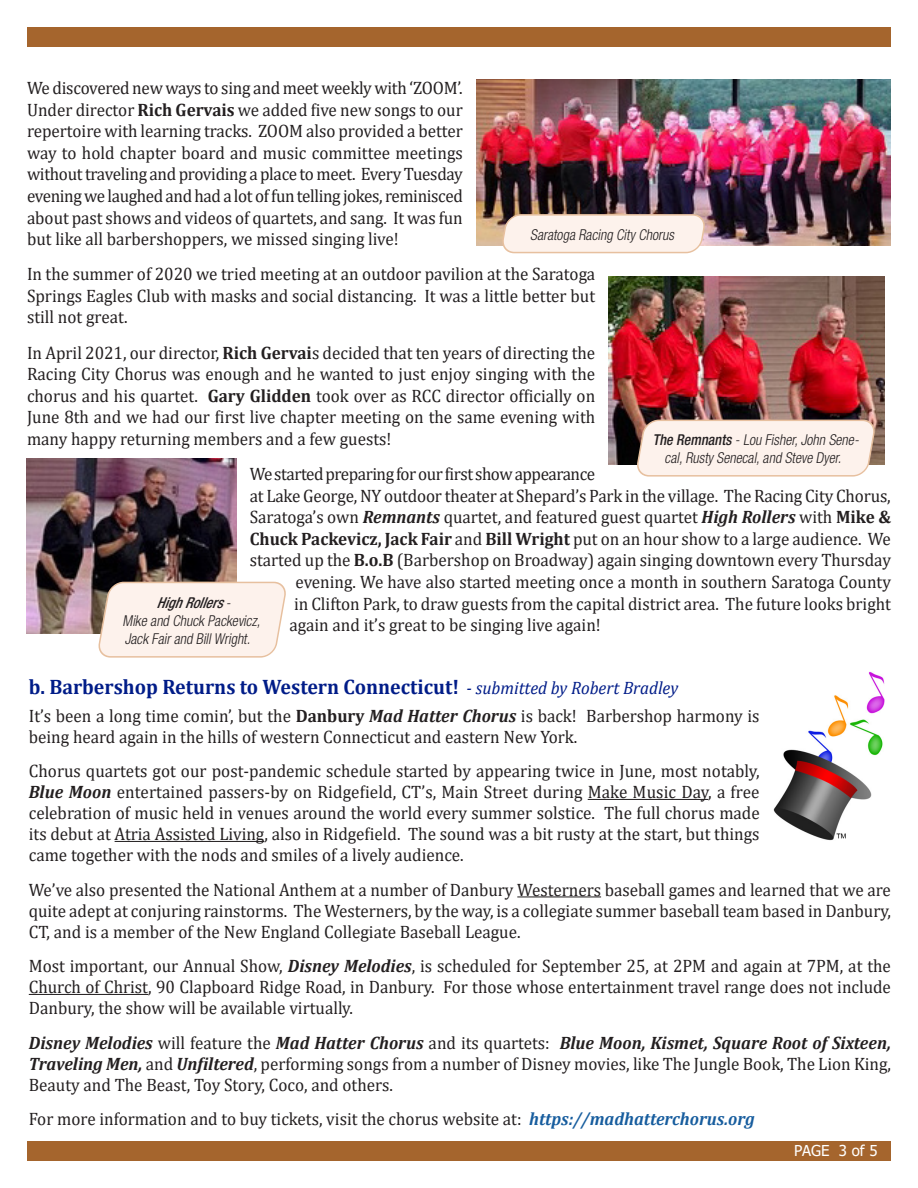
<style>
.page{position:relative;width:918px;height:1188px;background:#fff}
.page>*{position:absolute;margin:0;border:0;box-sizing:border-box;transform-origin:0 0}
.t1{font:700 21px "Cambria";color:#001c88;scale:.95 1}
.t2{font:18px/21.6px "Cambria";color:#231f20;text-align:justify;scale:.95 1}
.t3{font:18px "Cambria";letter-spacing:-.025em;color:#231f20;scale:.95 1}
.t4{font:italic 300 condensed 15px/18px "Helvetica Neue";color:#231f20;scale:.95 1}
.t5{font:italic 500 condensed 15px "Helvetica Neue";color:#231f20;scale:.95 1}
.t6{font:15px "Tahoma";color:#fff}
.s1{font-weight:700}
.s2{font-weight:700;font-style:italic}
.s3{font-weight:500}
.s4{font-weight:300}
.s5{font-weight:400;font-style:italic;font-size:18px}
.s6{font-weight:700;font-style:italic;color:#175d9e}
</style>
<div class="page">
<div style="left:27px;top:27px;width:864px;height:20px;background:#a5652d"></div>
<div style="left:27px;top:1141px;width:864px;height:20px;background:#a5652d"></div>
<hr style="left:588px;top:799px;width:120px;height:1px;background:#231f20">
<hr style="left:115px;top:841px;width:149px;height:1px;background:#231f20">
<hr style="left:517px;top:896px;width:84px;height:1px;background:#231f20">
<hr style="left:29px;top:994px;width:119px;height:1px;background:#231f20">
<img style="left:773px;top:672px;width:111px;height:169px">
<img style="left:476px;top:80px;width:415px;height:166px">
<svg style="left:499px;top:213px;width:209px;height:41px;background:#f3e5dd"></svg>
<img style="left:27px;top:459px;width:209px;height:175px">
<svg style="left:95px;top:581px;width:191px;height:77px;background:#f4e8e0"></svg>
<img style="left:609px;top:277px;width:275px;height:187px">
<svg style="left:634px;top:419px;width:244px;height:58px;background:#f3e6de"></svg>
<p class="t2" style="left:27px;top:77px;width:460px">We discovered new ways to sing and meet weekly with ‘ZOOM’.<br>Under director <span class="s1">Rich Gervais</span> we added five new songs to our repertoire with learning tracks. ZOOM also provided a better way to hold chapter board and music committee meetings without traveling and providing a place to meet. Every Tuesday evening we laughed and had a lot of fun telling jokes, reminisced about past shows and videos of quartets, and sang. It was fun but like all barbershoppers, we missed singing live!</p>
<p class="t2" style="left:27px;top:263px;width:600px">In the summer of 2020 we tried meeting at an outdoor pavilion at the Saratoga Springs Eagles Club with masks and social distancing. It was a little better but still not great.</p>
<p class="t2" style="left:27px;top:342px;width:600px">In April 2021, our director, <span class="s1">Rich Gervai</span>s decided that ten years of directing the Racing City Chorus was enough and he wanted to just enjoy singing with the chorus and his quartet. <span class="s1">Gary Glidden</span> took over as RCC director officially on June 8th and we had our first live chapter meeting on the same evening with many happy returning members and a few guests!</p>
<p class="t3" style="left:250px;top:463px;width:365px">We started preparing for our first show appearance</p>
<p class="t2" style="left:250px;top:485px;width:676px">at Lake George, NY outdoor theater at Shepard’s Park in the village. The Racing City Chorus,</p>
<p class="t2" style="left:250px;top:506px;width:676px">Saratoga’s own <span class="s2">Remnants</span> quartet, and featured guest quartet <span class="s2">High Rollers</span> with <span class="s1">Mike &amp;</span></p>
<p class="t2" style="left:250px;top:528px;width:676px"><span class="s1">Chuck Packevicz, Jack Fair</span> and <span class="s1">Bill Wright</span> put on an hour show to a large audience. We</p>
<p class="t2" style="left:250px;top:549px;width:676px">started up the <span class="s1">B.o.B</span> (Barbershop on Broadway) again singing downtown every Thursday</p>
<p class="t2" style="left:296px;top:571px;width:628px">evening. We have also started meeting once a month in southern Saratoga County</p>
<p class="t2" style="left:294px;top:593px;width:630px">in Clifton Park, to draw guests from the capital district area. The future looks bright</p>
<p class="t2" style="left:290px;top:614px;width:329px">again and it’s great to be singing live again!</p>
<p class="t4" style="left:530px;top:225px;width:156px">Saratoga Racing CityChorus</p>
<p class="t4" style="left:653px;top:431px;width:221px;text-align:center"><span class="s3">The Remnants</span> -Lou Fisher,John Sene&shy;cal,RustySenecal,and Steve Dyer.</p>
<p class="t5" style="left:156px;top:593px;width:83px">High Rollers <span class="s4">-</span></p>
<p class="t4" style="left:123px;top:611px;width:150px">Mike and Chuck Packevicz,<br>Jack Fairand BillWright.</p>
<p class="t1" style="left:29px;top:672px;width:685px">b. Barbershop Returns to Western Connecticut! <span class="s5">- submitted by Robert Bradley</span></p>
<p class="t2" style="left:29px;top:705px;width:771px;line-height:21px">It’s been a long time comin’, but the <span class="s1">Danbury</span> <span class="s2">Mad Hatter Chorus</span> is back! Barbershop harmony is being heard again in the hills of western Connecticut and eastern New York.</p>
<p class="t2" style="left:29px;top:761px;width:771px;line-height:21px">Chorus quartets got our post-pandemic schedule started by appearing twice in June, most notably, <span class="s2">Blue Moon</span> entertained passers-by on Ridgefield, CT’s, Main Street during Make Music Day, a free celebration of music held in venues around the world every summer solstice. The full chorus made its debut at Atria Assisted Living, also in Ridgefield. The sound was a bit rusty at the start, but things came together with the nods and smiles of a lively audience.</p>
<p class="t2" style="left:29px;top:879px;width:909px;line-height:21px">We’ve also presented the National Anthem at a number of Danbury Westerners baseball games and learned that we are quite adept at conjuring rainstorms. The Westerners, by the way, is a collegiate summer baseball team based in Danbury, CT, and is a member of the New England Collegiate Baseball League.</p>
<p class="t2" style="left:29px;top:956px;width:909px;line-height:21px">Most important, our Annual Show, <span class="s2">Disney Melodies</span>, is scheduled for September 25, at 2PM and again at 7PM, at the Church of Christ, 90 Clapboard Ridge Road, in Danbury. For those whose entertainment travel range does not include Danbury, the show will be available virtually.</p>
<p class="t2" style="left:29px;top:1032px;width:909px;line-height:21px"><span class="s2">Disney Melodies</span> will feature the <span class="s2">Mad Hatter Chorus</span> and its quartets: <span class="s2">Blue Moon, Kismet, Square Root of Sixteen, Traveling Men,</span> and <span class="s2">Unfiltered</span>, performing songs from a number of Disney movies, like The Jungle Book, The Lion King, Beauty and The Beast, Toy Story, Coco, and others.</p>
<p class="t2" style="left:29px;top:1108px;width:766px">For more information and to buy tickets, visit the chorus website at: <span class="s6">https://madhatterchorus.org</span></p>
<p class="t6" style="left:794px;top:1141px;width:85px">PAGE 3 of 5</p>
</div>
